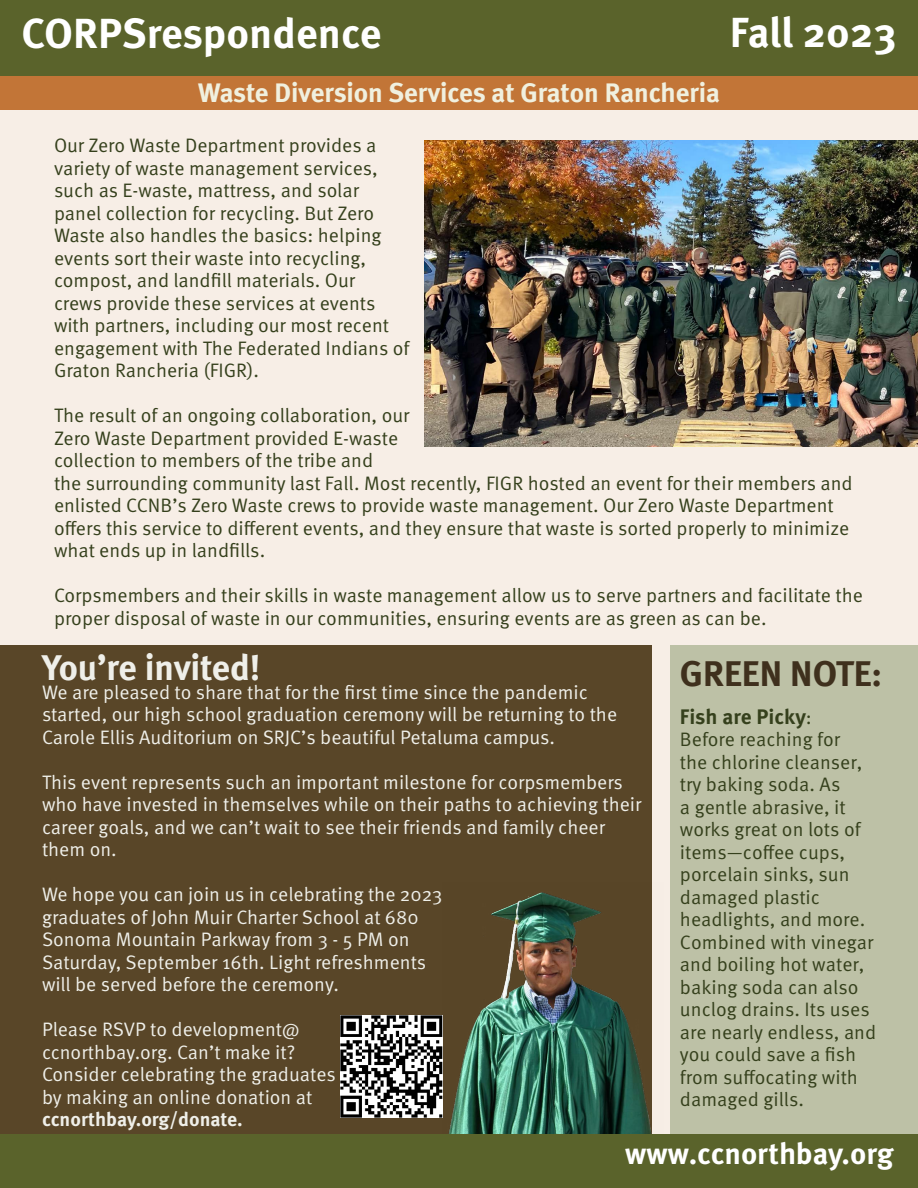
<style>
.page{position:relative;width:918px;height:1188px;background:#f7eee6}
.page>*{position:absolute;margin:0;border:0;box-sizing:border-box;transform-origin:0 0}
.t1{font:700 42px "Meta Pro";color:#fff}
.t2{font:700 36px "Meta";letter-spacing:-.005em;color:#efefe9}
.t3{font:700 36px "Meta";color:#3f301d}
.t4{font:700 30px "Meta Pro";color:#fff}
.t5{font:700 27px "Meta";color:#f0f0df}
.t6{font:700 21px "Meta Pro";color:#35401c}
.t7{font:19.5px/22.5px "Meta Pro Norm";color:#35401c}
.t8{font:19.5px/22.5px "Meta Pro Norm";color:#efefe9}
.t9{font:700 19.5px "Meta Pro";letter-spacing:-.005em;color:#efefe9}
.s1{font-family:"Meta Pro Norm";font-weight:400;font-size:19.5px}
</style>
<div class="page">
<div style="left:0;top:70px;width:918px;height:40px;background:#c27537"></div>
<div style="left:0;top:645px;width:651px;height:507px;background:#594628"></div>
<img style="left:424px;top:140px;width:494px;height:307px">
<div style="left:0;top:0;width:918px;height:76px;background:#5a632b"></div>
<div style="left:670px;top:645px;width:248px;height:497px;background:#bdc1a6"></div>
<img style="left:442px;top:883px;width:210px;height:251px">
<div style="left:0;top:1134px;width:918px;height:54px;background:#5a632b"></div>
<img style="left:340px;top:1015px;width:102px;height:103px">
<h1 class="t1" style="left:22px;top:1px;width:361px">CORPSrespondence</h1>
<h1 class="t1" style="left:730px;top:-1px;width:168px">Fall 2023</h1>
<h3 class="t5" style="left:198px;top:76px;width:523px">Waste Diversion Services at Graton Rancheria</h3>
<p class="t7" style="left:54px;top:133px;width:357px">Our Zero Waste Department provides a variety of waste management services, such as E-waste, mattress, and solar panel collection for recycling. But Zero Waste also handles the basics: helping events sort their waste into recycling, compost, and landfill materials. Our<br>crews provide these services at events with partners, including our most recent engagement with The Federated Indians of Graton Rancheria (FIGR).</p>
<p class="t7" style="left:54px;top:403px;width:800px">The result of an ongoing collaboration, our<br>Zero Waste Department provided E-waste<br>collection to members of the tribe and<br>the surrounding community last Fall. Most recently, FIGR hosted an event for their members and enlisted CCNB’s Zero Waste crews to provide waste management. Our Zero Waste Department offers this service to different events, and they ensure that waste is sorted properly to minimize what ends up in landfills.</p>
<p class="t7" style="left:54px;top:583px;width:810px">Corpsmembers and their skills in waste management allow us to serve partners and facilitate the proper disposal of waste in our communities, ensuring events are as green as can be.</p>
<h2 class="t2" style="left:42px;top:646px;width:220px">You’re invited!</h2>
<p class="t8" style="left:42px;top:680px;width:577px">We are pleased to share that for the first time since the pandemic started, our high school graduation ceremony will be returning to the<br>Carole Ellis Auditorium on SRJC’s beautiful Petaluma campus.</p>
<p class="t8" style="left:42px;top:770px;width:601px">This event represents such an important milestone for corpsmembers who have invested in themselves while on their paths to achieving their career goals, and we can’t wait to see their friends and family cheer them on.</p>
<p class="t8" style="left:42px;top:882px;width:402px">We hope you can join us in celebrating the 2023 graduates of John Muir Charter School at 680<br>Sonoma Mountain Parkway from 3 - 5 PM on Saturday, September 16th. Light refreshments will be served before the ceremony.</p>
<p class="t8" style="left:42px;top:1017px;width:295px">Please RSVP to development@ ccnorthbay.org. Can’t make it?<br>Consider celebrating the graduates by making an online donation at</p>
<p class="t9" style="left:42px;top:1104px;width:202px">ccnorthbay.org/donate.</p>
<h2 class="t3" style="left:680px;top:652px;width:204px">GREEN NOTE:</h2>
<p class="t6" style="left:680px;top:700px;width:133px">Fish are Picky<span class="s1">:</span></p>
<p class="t7" style="left:680px;top:727px;width:198px">Before reaching for<br>the chlorine cleanser, try baking soda. As<br>a gentle abrasive, it works great on lots of items—coffee cups, porcelain sinks, sun damaged plastic headlights, and more.<br>Combined with vinegar and boiling hot water, baking soda can also unclog drains. Its uses are nearly endless, and you could save a fish from suffocating with damaged gills.</p>
<h3 class="t4" style="left:625px;top:1130px;width:270px">www.ccnorthbay.org</h3>
</div>
